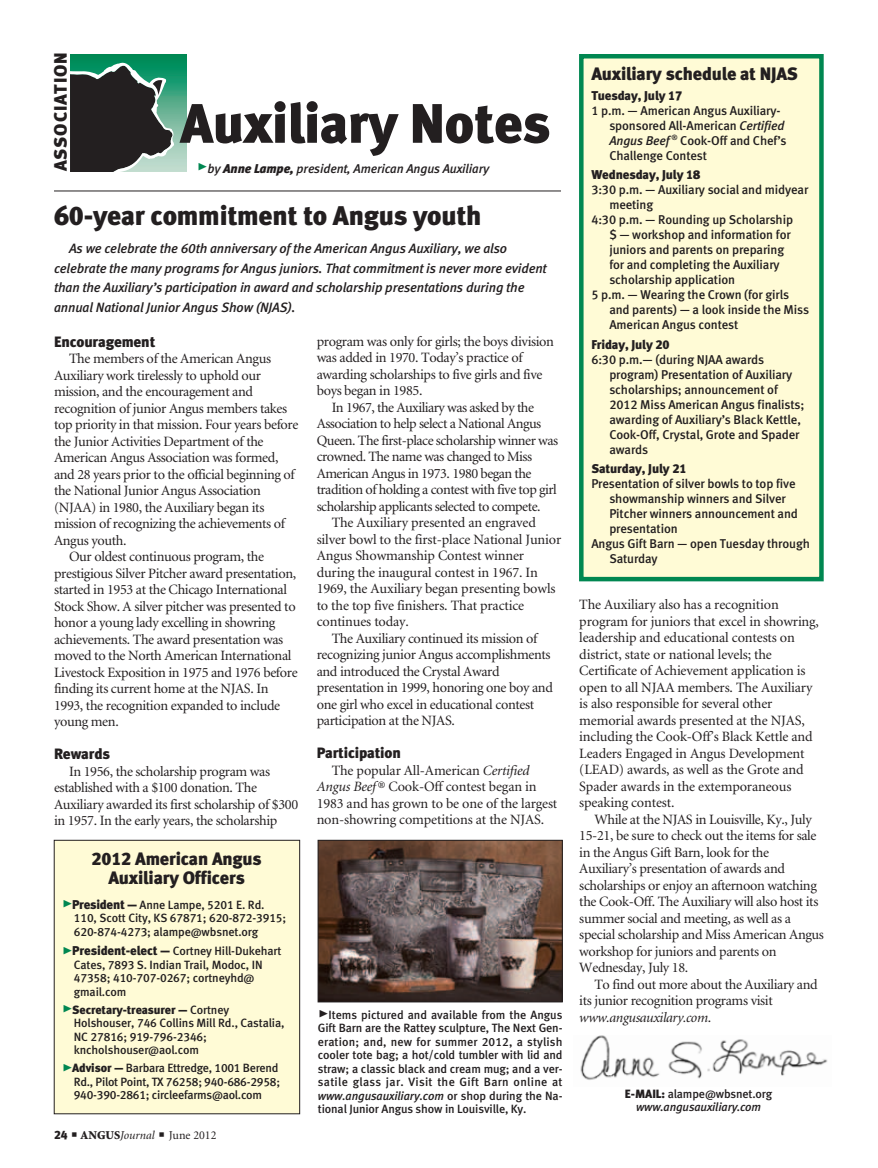
<style>
.page{position:relative;width:878px;height:1168px;background:#fff}
.page>*{position:absolute;margin:0;border:0;box-sizing:border-box;transform-origin:0 0}
.t1{font:55.5px "Meta Black LF";letter-spacing:-.01em;color:#231f20}
.column_headline{font:27px "Meta Black LF";letter-spacing:-.01em;color:#231f20}
.sidebar_headline{font:18px/19.5px "Meta Black LF";letter-spacing:-.01em;color:#231f20;text-align:center}
.sidebar_headline-2{font:18px "Meta Black LF";letter-spacing:.045em;color:#231f20}
.subhead{font:15px "Meta Black LF";letter-spacing:-.01em;color:#231f20}
.body_text{font:14.25px/16.5px "Minion";letter-spacing:-.025em;color:#231f20}
.column_intro{font:italic 13.5px/19.5px "Meta Medium LF";letter-spacing:-.01em;color:#231f20}
.sidebar_text{font:12.75px/15px "Meta Medium LF";letter-spacing:-.01em;color:#231f20}
.sidebar_text-2{font:12.75px "Meta Black LF";letter-spacing:-.01em;color:#231f20}
.t2{font:italic 12.75px "Meta Medium LF";letter-spacing:-.01em;color:#231f20}
.cutlines{font:12px/13.5px "Meta Medium LF";letter-spacing:-.01em;color:#231f20}
.t3{font:12px "Minion";color:#231f20}
.t4{font:italic 12px "Meta Medium LF";letter-spacing:-.01em;color:#231f20}
.s1{font-family:"Meta Black Caps Expert";font-style:normal;font-size:21px;color:#008751}
.s2{font-family:"Meta Black LF"}
.s3{font-family:"Meta Black Caps Expert";font-size:21px;color:#008751}
.s4{font-family:"Meta Black LF";font-size:12.75px}
.s5{font-weight:900}
.s6{font-style:italic}
.s7{font-family:"Meta Black Caps Expert";font-size:21px}
</style>
<div class="page">
<svg style="left:70px;top:54px;width:117px;height:117px;background:#42a57f"></svg>
<svg style="left:70px;top:61px;width:104px;height:110px;background:#3a4d46"></svg>
<img style="left:580px;top:1035px;width:248px;height:45px">
<hr style="left:54px;top:191px;width:507px;height:1px;background:#231f20">
<div style="left:54px;top:840px;width:246px;height:274px;background:#fffbd6"></div>
<div style="left:54px;top:840px;width:246px;height:274px;border:1px solid #231f20"></div>
<div style="left:579px;top:54px;width:244px;height:527px;background:#fffbd6;border:4px solid #008751"></div>
<img style="left:320px;top:842px;width:240px;height:158px">
<div style="left:318px;top:840px;width:244px;height:162px;border:1px solid #231f20"></div>
<p class="sidebar_headline-2" style="left:50px;top:171px;width:120px;rotate:-90deg">ASSOCIATION</p>
<p class="t1" style="left:180px;top:90px;width:372px">Auxiliary Notes</p>
<p class="t2" style="left:197px;top:161px;width:294px"><span class="s1">@</span>by <span class="s2">Anne Lampe,</span> president, American Angus Auxiliary</p>
<p class="column_headline" style="left:54px;top:199px;width:429px">60-year commitment to Angus youth</p>
<p class="column_intro" style="left:54px;top:238px;width:494px;text-indent:15px">As we celebrate the 60th anniversary of the American Angus Auxiliary, we also celebrate the many programs for Angus juniors. That commitment is never more evident than the Auxiliary’s participation in award and scholarship presentations during the annual National Junior Angus Show (NJAS).</p>
<p class="subhead" style="left:54px;top:332px;width:103px">Encouragement</p>
<p class="body_text" style="left:54px;top:351px;width:246px;text-indent:15px">The members of the American Angus Auxiliary work tirelessly to uphold our mission, and the encouragement and recognition of junior Angus members takes top priority in that mission. Four years before the Junior Activities Department of the American Angus Association was formed, and 28 years prior to the official beginning of the National Junior Angus Association (NJAA) in 1980, the Auxiliary began its mission of recognizing the achievements of Angus youth.</p>
<p class="body_text" style="left:54px;top:549px;width:245px;text-indent:15px">Our oldest continuous program, the prestigious Silver Pitcher award presentation, started in 1953 at the Chicago International Stock Show. A silver pitcher was presented to honor a young lady excelling in showring achievements. The award presentation was moved to the North American International Livestock Exposition in 1975 and 1976 before finding its current home at the NJAS. In 1993, the recognition expanded to include young men.</p>
<p class="subhead" style="left:54px;top:745px;width:58px">Rewards</p>
<p class="body_text" style="left:54px;top:763px;width:246px;text-indent:15px">In 1956, the scholarship program was established with a $100 donation. The Auxiliary awarded its first scholarship of $300 in 1957. In the early years, the scholarship</p>
<p class="sidebar_headline" style="left:92px;top:849px;width:171px">2012 American Angus<br>Auxiliary Officers</p>
<p class="cutlines" style="left:74px;top:898px;width:214px;text-indent:-12px"><span class="s3">@</span><span class="s4">President —</span> Anne Lampe, 5201 E. Rd.<br>110, Scott City, KS 67871; 620-872-3915;<br>620-874-4273; alampe@wbsnet.org</p>
<p class="cutlines" style="left:74px;top:944px;width:209px;text-indent:-12px"><span class="s3">@</span><span class="s4">President-elect —</span> Cortney Hill-Dukehart<br>Cates, 7893 S. Indian Trail, Modoc, IN<br>47358; 410-707-0267; cortneyhd@ gmail.com</p>
<p class="cutlines" style="left:74px;top:1003px;width:212px;text-indent:-12px"><span class="s3">@</span><span class="s2">Secretary-treasurer —</span> Cortney<br>Holshouser, 746 Collins Mill Rd., Castalia,<br>NC 27816; 919-796-2346; kncholshouser@aol.com</p>
<p class="cutlines" style="left:74px;top:1061px;width:208px;text-indent:-12px"><span class="s3">@</span><span class="s2">Advisor —</span> Barbara Ettredge, 1001 Berend<br>Rd., Pilot Point, TX 76258; 940-686-2958;<br>940-390-2861; circleefarms@aol.com</p>
<p class="t3" style="left:54px;top:1129px;width:164px"><span class="s2">24</span> ■ <span class="s5">ANGUS</span><span class="s6">Journal</span> ■ June 2012</p>
<p class="body_text" style="left:316px;top:333px;width:239px">program was only for girls; the boys division was added in 1970. Today’s practice of awarding scholarships to five girls and five boys began in 1985.</p>
<p class="body_text" style="left:316px;top:399px;width:243px;text-indent:15px">In 1967, the Auxiliary was asked by the Association to help select a National Angus Queen. The first-place scholarship winner was crowned. The name was changed to Miss American Angus in 1973. 1980 began the tradition of holding a contest with five top girl scholarship applicants selected to compete.</p>
<p class="body_text" style="left:316px;top:515px;width:246px;text-indent:15px">The Auxiliary presented an engraved silver bowl to the first-place National Junior Angus Showmanship Contest winner during the inaugural contest in 1967. In 1969, the Auxiliary began presenting bowls to the top five finishers. That practice continues today.</p>
<p class="body_text" style="left:316px;top:630px;width:238px;text-indent:15px">The Auxiliary continued its mission of recognizing junior Angus accomplishments and introduced the Crystal Award presentation in 1999, honoring one boy and one girl who excel in educational contest participation at the NJAS.</p>
<p class="subhead" style="left:316px;top:744px;width:86px">Participation</p>
<p class="body_text" style="left:316px;top:762px;width:242px;text-indent:15px">The popular All-American <span class="s6">Certified Angus Beef</span>® Cook-Off contest began in 1983 and has grown to be one of the largest non-showring competitions at the NJAS.</p>
<p class="cutlines" style="left:318px;top:1007px;width:246px;text-align:justify"><span class="s7">@</span>Items pictured and available from the Angus Gift Barn are the Rattey sculpture, The Next Gen&shy;eration; and, new for summer 2012, a stylish cooler tote bag; a hot/cold tumbler with lid and straw; a classic black and cream mug; and a ver&shy;satile glass jar. Visit the Gift Barn online at <span class="s6">www.angusauxiliary.com</span> or shop during the Na&shy;tional Junior Angus show in Louisville, Ky.</p>
<p class="sidebar_headline" style="left:591px;top:64px;width:208px">Auxiliary schedule at NJAS</p>
<p class="sidebar_text-2" style="left:591px;top:88px;width:93px">Tuesday, July 17</p>
<p class="sidebar_text" style="left:609px;top:103px;width:179px;text-indent:-18px">1 p.m. — American Angus Auxiliary&shy;sponsored All-American <span class="s6">Certified<br>Angus Beef</span> <sup>®</sup> Cook-Off and Chef’s<br>Challenge Contest</p>
<p class="sidebar_text-2" style="left:591px;top:167px;width:110px">Wednesday, July 18</p>
<p class="sidebar_text" style="left:609px;top:182px;width:200px;text-indent:-18px">3:30 p.m. — Auxiliary social and midyear meeting</p>
<p class="sidebar_text" style="left:609px;top:212px;width:185px;text-indent:-18px">4:30 p.m. — Rounding up Scholarship $ — workshop and information for juniors and parents on preparing for and completing the Auxiliary scholarship application</p>
<p class="sidebar_text" style="left:609px;top:287px;width:201px;text-indent:-18px">5 p.m. — Wearing the Crown (for girls and parents) — a look inside the Miss<br>American Angus contest</p>
<p class="sidebar_text-2" style="left:591px;top:337px;width:80px">Friday, July 20</p>
<p class="sidebar_text" style="left:609px;top:352px;width:197px;text-indent:-18px">6:30 p.m.— (during NJAA awards program) Presentation of Auxiliary scholarships; announcement of<br>2012 Miss American Angus finalists; awarding of Auxiliary’s Black Kettle,<br>Cook-Off, Crystal, Grote and Spader awards</p>
<p class="sidebar_text-2" style="left:591px;top:461px;width:97px">Saturday, July 21</p>
<p class="sidebar_text" style="left:609px;top:476px;width:190px;text-indent:-18px">Presentation of silver bowls to top five showmanship winners and Silver<br>Pitcher winners announcement and presentation</p>
<p class="sidebar_text" style="left:609px;top:536px;width:202px;text-indent:-18px">Angus Gift Barn — open Tuesday through<br>Saturday</p>
<p class="body_text" style="left:579px;top:597px;width:241px">The Auxiliary also has a recognition program for juniors that excel in showring, leadership and educational contests on district, state or national levels; the Certificate of Achievement application is open to all NJAA members. The Auxiliary is also responsible for several other memorial awards presented at the NJAS, including the Cook-Off’s Black Kettle and Leaders Engaged in Angus Development (LEAD) awards, as well as the Grote and Spader awards in the extemporaneous speaking contest.</p>
<p class="body_text" style="left:579px;top:811px;width:246px;text-indent:15px">While at the NJAS in Louisville, Ky., July 15-21, be sure to check out the items for sale in the Angus Gift Barn, look for the Auxiliary’s presentation of awards and scholarships or enjoy an afternoon watching the Cook-Off. The Auxiliary will also host its summer social and meeting, as well as a special scholarship and Miss American Angus workshop for juniors and parents on Wednesday, July 18.</p>
<p class="body_text" style="left:579px;top:976px;width:240px;text-indent:15px">To find out more about the Auxiliary and its junior recognition programs visit <span class="s6">www.angusauxilary.com</span>.</p>
<p class="cutlines" style="left:625px;top:1087px;width:149px"><span class="s2">E-MAIL:</span> alampe@wbsnet.org</p>
<p class="t4" style="left:636px;top:1100px;width:126px">www.angusauxiliary.com</p>
</div>
